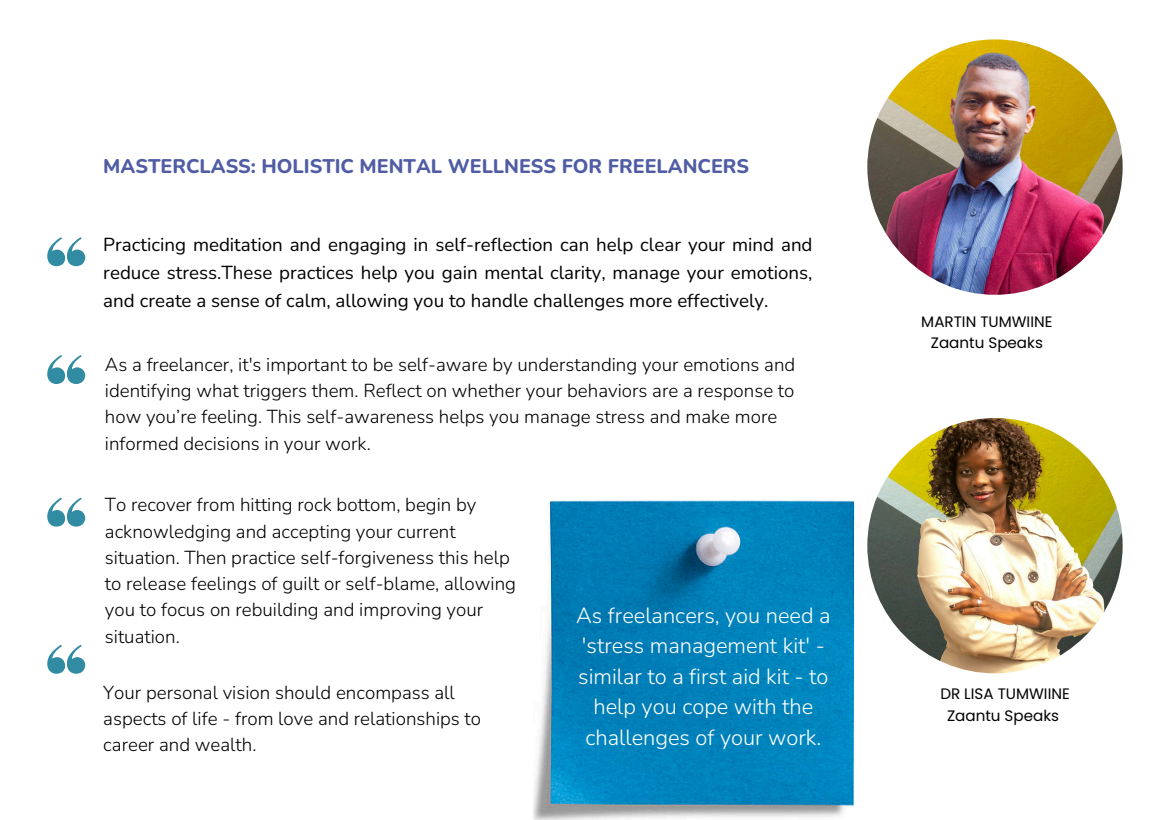
<style>
.page{position:relative;width:1163px;height:820px;background:#fff}
.page>*{position:absolute;margin:0;border:0;box-sizing:border-box;transform-origin:0 0}
.t1{font:300 21.88px/30.5px "Nunito";color:#fff;text-align:center}
.t2{font:800 19.69px "Nunito";color:#505ca4}
.t3{font:300 18.75px/26.2px "Nunito";color:#000}
.t4{font:18.75px/28.1px "Nunito";color:#000;text-align:justify}
.t5{font:15.12px "Poppins";color:#000}
</style>
<div class="page">
<img style="left:867px;top:39px;width:255px;height:256px;border-radius:50%">
<svg style="left:47px;top:237px;width:38px;height:29px"></svg>
<svg style="left:47px;top:355px;width:38px;height:29px"></svg>
<svg style="left:47px;top:644px;width:38px;height:29px"></svg>
<img style="left:534px;top:500px;width:322px;height:319px">
<img style="left:867px;top:418px;width:255px;height:255px;border-radius:50%">
<svg style="left:47px;top:497px;width:38px;height:29px"></svg>
<p class="t2" style="left:103px;top:153px;width:647px">MASTERCLASS: HOLISTIC MENTAL WELLNESS FOR FREELANCERS</p>
<p class="t4" style="left:103px;top:230px;width:710px">Practicing meditation and engaging in self-reflection can help clear your mind and reduce stress.These practices help you gain mental clarity, manage your emotions, and create a sense of calm, allowing you to handle challenges more effectively.</p>
<h3 class="t3" style="left:105px;top:351px;width:692px">As a freelancer, it's important to be self-aware by understanding your emotions and identifying what triggers them. Reflect on whether your behaviors are a response to how you’re feeling. This self-awareness helps you manage stress and make more informed decisions in your work.</h3>
<h2 class="t3" style="left:105px;top:492px;width:412px">To recover from hitting rock bottom, begin by acknowledging and accepting your current situation. Then practice self-forgiveness this help to release feelings of guilt or self-blame, allowing you to focus on rebuilding and improving your situation.</h2>
<p class="t3" style="left:103px;top:679px;width:379px">Your personal vision should encompass all aspects of life - from love and relationships to career and wealth.</p>
<h3 class="t1" style="left:576px;top:600px;width:256px">As freelancers, you need a 'stress management kit' - similar to a first aid kit - to help you cope with the challenges of your work.</h3>
<p class="t5" style="left:921px;top:310px;width:133px">MARTIN TUMWIINE</p>
<p class="t5" style="left:930px;top:332px;width:114px">Zaantu Speaks</p>
<p class="t5" style="left:940px;top:683px;width:131px">DR LISA TUMWIINE</p>
<h3 class="t5" style="left:947px;top:704px;width:114px">Zaantu Speaks</h3>
</div>
